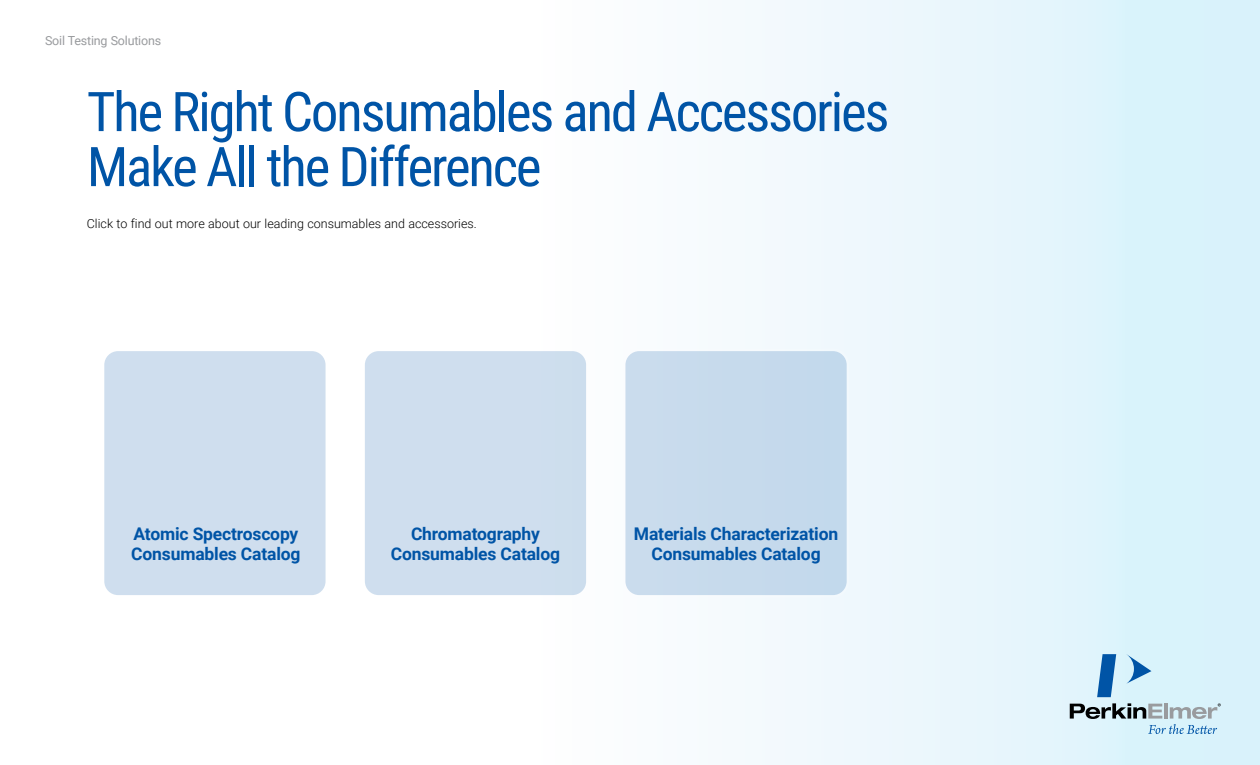
<style>
.page{position:relative;width:1260px;height:765px;background:#fff}
.page>*{position:absolute;margin:0;border:0;box-sizing:border-box;transform-origin:0 0}
.t1{font:54.75px/55px "Roboto Condensed";letter-spacing:-.04em;color:#0054a6}
.t2{font:700 17.5px/20px "Roboto";letter-spacing:-.01em;color:#0054a6;text-align:center}
.t3{font:300 12.5px "Roboto";color:#000}
.t4{font:12.5px "Roboto";letter-spacing:-.015em;color:#999b9e}
</style>
<div class="page">
<div style="left:537px;top:0;width:723px;height:765px;background:linear-gradient(to right,#fffefe,#d7f1fb)"></div>
<svg style="left:1127px;top:654px;width:24px;height:30px"></svg>
<svg style="left:1097px;top:654px;width:19px;height:43px"></svg>
<svg style="left:1070px;top:703px;width:151px;height:31px;background:#b2c6cf"></svg>
<div style="left:103px;top:350px;width:224px;height:246px;background:#cfdeee;border-radius:15px"></div>
<div style="left:102px;top:349px;width:226px;height:249px;border:2px solid #fff;border-radius:15px"></div>
<div style="left:364px;top:350px;width:223px;height:246px;background:#cfdeee;border-radius:15px"></div>
<div style="left:362px;top:349px;width:227px;height:249px;border:2px solid #fff;border-radius:15px"></div>
<div style="left:624px;top:350px;width:224px;height:246px;background:#c6daec;border-radius:15px"></div>
<div style="left:623px;top:349px;width:226px;height:249px;border:2px solid #fff;border-radius:15px"></div>
<p class="t4" style="left:45px;top:32px;width:118px">Soil Testing Solutions</p>
<h1 class="t1" style="left:87px;top:82px;width:804px">The Right Consumables and Accessories<br>Make All the Difference</h1>
<p class="t3" style="left:87px;top:215px;width:391px">Click to find out more about our leading consumables and accessories.</p>
<p class="t2" style="left:131px;top:523px;width:171px;text-align:left">Atomic Spectroscopy<br>Consumables Catalog</p>
<p class="t2" style="left:634px;top:523px;width:206px">Materials Characterization<br>Consumables Catalog</p>
<p class="t2" style="left:391px;top:523px;width:171px">Chromatography<br>Consumables Catalog</p>
</div>
